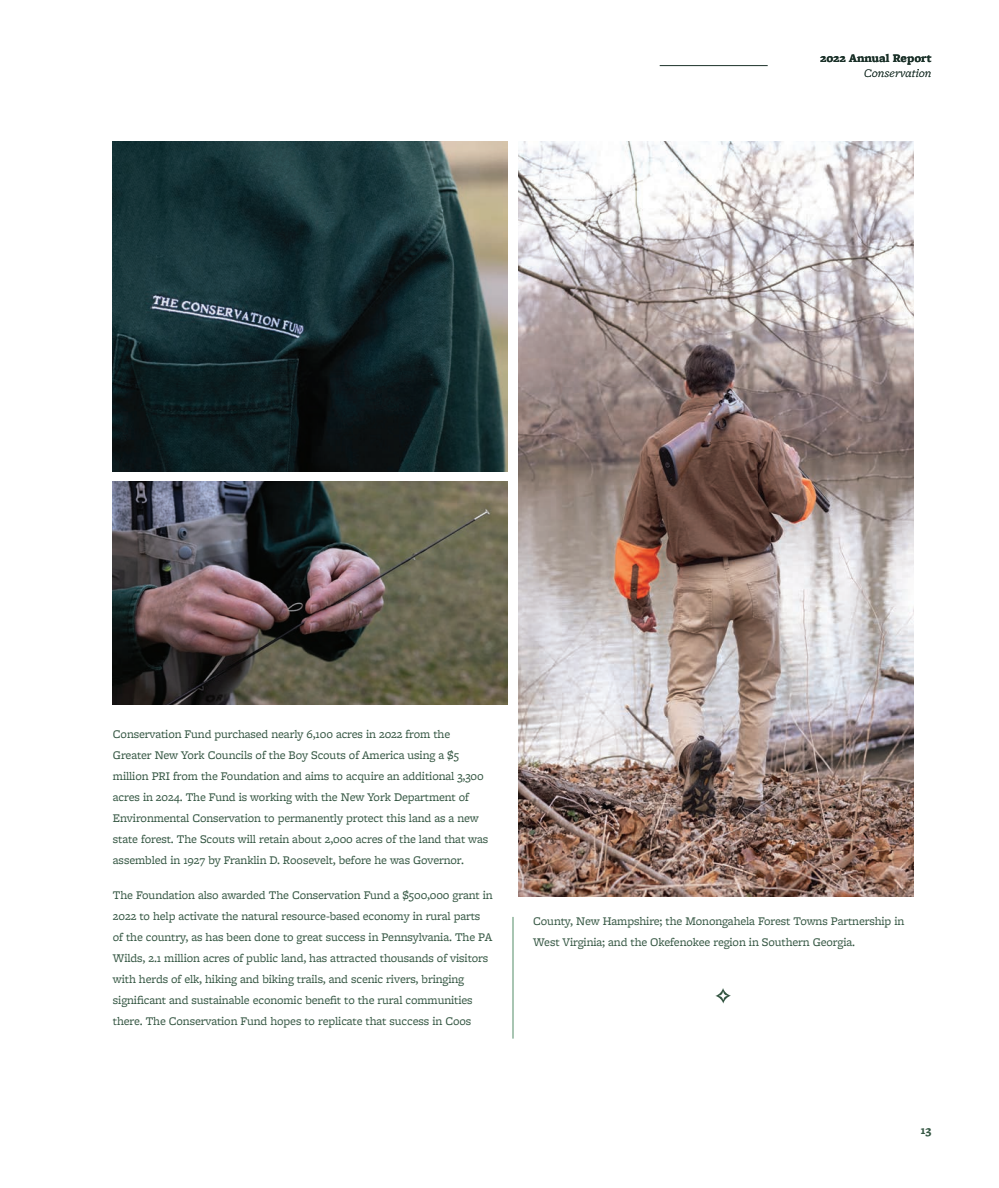
<style>
.page{position:relative;width:999px;height:1188px;background:#fff}
.page>*{position:absolute;margin:0;border:0;box-sizing:border-box;transform-origin:0 0}
.t1{font:12.15px/21px "Freight Micro Pro";letter-spacing:-.01em;color:#345642}
.t2{font:700 12px "Freight Micro Pro";color:#1b3129}
.t3{font:italic 300 12px "Freight Micro Pro";color:#1b3129}
.t4{font:700 12px "Freight Micro Pro";color:#345642}
</style>
<div class="page">
<img style="left:113px;top:141px;width:395px;height:330px">
<img style="left:518px;top:141px;width:395px;height:755px">
<svg style="left:716px;top:988px;width:15px;height:15px"></svg>
<img style="left:113px;top:482px;width:395px;height:222px">
<hr style="left:660px;top:65px;width:108px;height:1px;background:#1b3129">
<hr style="left:513px;top:917px;width:1px;height:122px;background:#528d66">
<p class="t2" style="left:820px;top:53px;width:113px">2022 Annual Report</p>
<p class="t3" style="left:864px;top:68px;width:69px">Conservation</p>
<p class="t1" style="left:113px;top:725px;width:377px">Conservation Fund purchased nearly 6,100 acres in 2022 from the Greater New York Councils of the Boy Scouts of America using a $5 million PRI from the Foundation and aims to acquire an additional 3,300 acres in 2024. The Fund is working with the New York Department of Environmental Conservation to permanently protect this land as a new state forest. The Scouts will retain about 2,000 acres of the land that was assembled in 1927 by Franklin D. Roosevelt, before he was Governor.</p>
<p class="t1" style="left:113px;top:886px;width:381px">The Foundation also awarded The Conservation Fund a $500,000 grant in 2022 to help activate the natural resource-based economy in rural parts of the country, as has been done to great success in Pennsylvania. The PA Wilds, 2.1 million acres of public land, has attracted thousands of visitors with herds of elk, hiking and biking trails, and scenic rivers, bringing significant and sustainable economic benefit to the rural communities there. The Conservation Fund hopes to replicate that success in Coos</p>
<p class="t1" style="left:533px;top:912px;width:373px">County, New Hampshire; the Monongahela Forest Towns Partnership in<br>West Virginia; and the Okefenokee region in Southern Georgia.</p>
<p class="t4" style="left:921px;top:1125px;width:12px">13</p>
</div>
